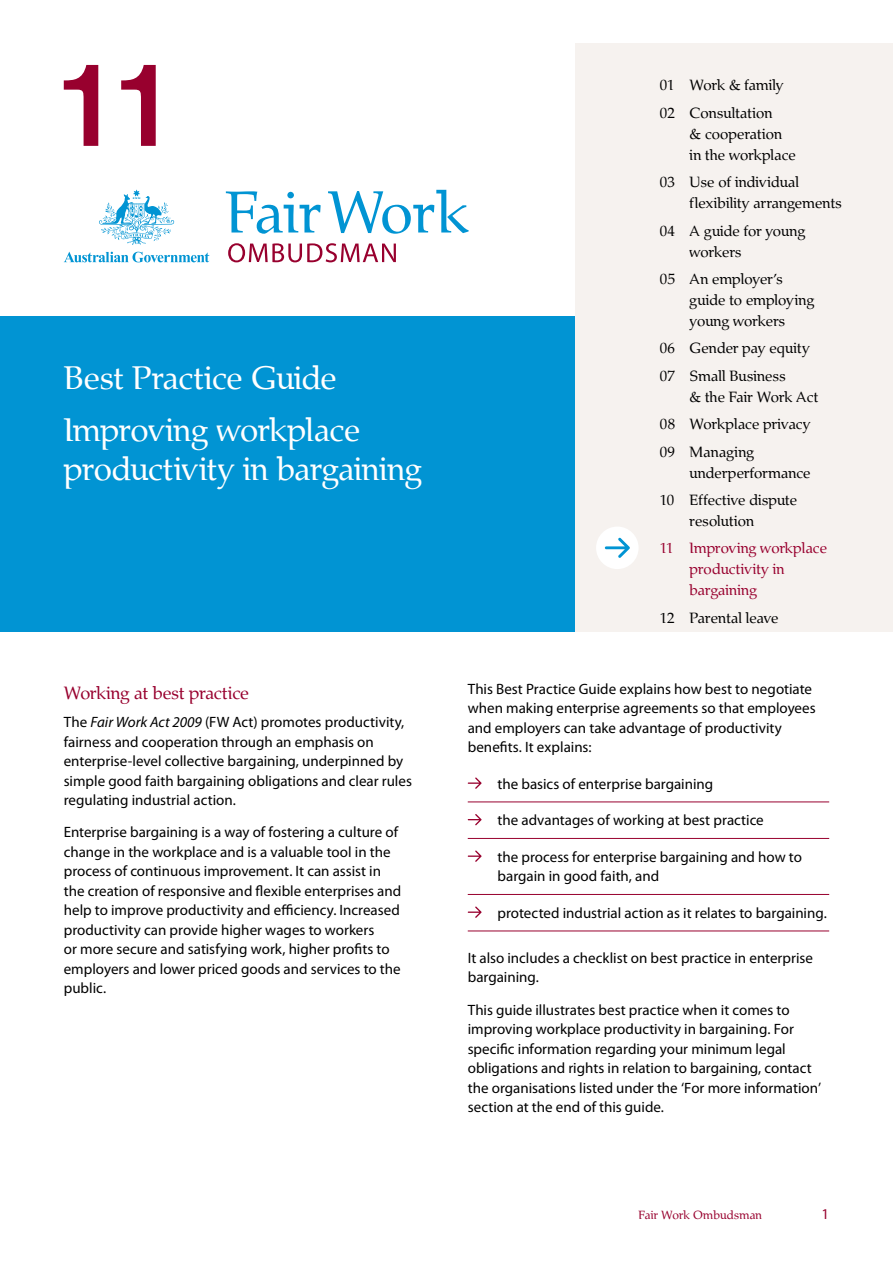
<style>
.page{position:relative;width:893px;height:1263px;background:#fff}
.page>*{position:absolute;margin:0;border:0;box-sizing:border-box;transform-origin:0 0}
.t1{font:33px/39px "Fair Work";letter-spacing:-.005em;color:#fff}
.A_head{font:18px "Fair Work";letter-spacing:-.005em;color:#98002e}
.body{font:15px/19.5px "Myriad Pro";color:#000}
.t2{font:15px/27.5px "Fair Work";letter-spacing:.005em;color:#000}
.body_bullets{font:15px/19.5px "Myriad Pro";color:#000}
.body_bullets_last{font:15px "Myriad Pro";color:#000}
.t3{font:15px/21px "Fair Work";letter-spacing:.005em;color:#98002e}
.body-2{font:15px "Myriad Pro";color:#98002e}
.body-3{font:12px "Fair Work";letter-spacing:.015em;color:#98002e}
.s1{font-style:italic}
</style>
<div class="page">
<div style="left:0;top:316px;width:891px;height:315px;background:#0194d3"></div>
<div style="left:575px;top:43px;width:318px;height:588px;background:#f6f2ef"></div>
<div style="left:596px;top:527px;width:43px;height:42px;background:#fff;border-radius:50%"></div>
<svg style="left:605px;top:538px;width:25px;height:20px"></svg>
<svg style="left:64px;top:252px;width:145px;height:10px"></svg>
<svg style="left:99px;top:189px;width:75px;height:56px"></svg>
<svg style="left:226px;top:191px;width:95px;height:43px"></svg>
<svg style="left:328px;top:190px;width:141px;height:44px"></svg>
<svg style="left:228px;top:243px;width:168px;height:19px"></svg>
<svg style="left:64px;top:65px;width:92px;height:81px"></svg>
<hr style="left:468px;top:801px;width:361px;height:1px;background:#98002e">
<hr style="left:468px;top:838px;width:361px;height:1px;background:#98002e">
<hr style="left:468px;top:894px;width:361px;height:1px;background:#98002e">
<hr style="left:468px;top:930px;width:361px;height:1px;background:#98002e">
<svg style="left:468px;top:777px;width:14px;height:12px"></svg>
<svg style="left:468px;top:814px;width:14px;height:11px"></svg>
<svg style="left:468px;top:850px;width:14px;height:12px"></svg>
<svg style="left:468px;top:906px;width:14px;height:12px"></svg>
<p class="t1" style="left:64px;top:358px;width:275px">Best Practice Guide</p>
<p class="t1" style="left:64px;top:410px;width:360px">Improving workplace productivity in bargaining</p>
<p class="A_head" style="left:64px;top:682px;width:187px">Working at best practice</p>
<p class="body" style="left:64px;top:712px;width:350px">The <span class="s1">Fair Work Act 2009</span> (FW Act) promotes productivity, fairness and cooperation through an emphasis on enterprise-level collective bargaining, underpinned by simple good faith bargaining obligations and clear rules regulating industrial action.</p>
<p class="body" style="left:64px;top:822px;width:339px">Enterprise bargaining is a way of fostering a culture of change in the workplace and is a valuable tool in the process of continuous improvement. It can assist in the creation of responsive and flexible enterprises and help to improve productivity and efficiency. Increased productivity can provide higher wages to workers<br>or more secure and satisfying work, higher profits to employers and lower priced goods and services to the public.</p>
<p class="t2" style="left:660px;top:72px;width:125px">01 Work &amp; family<br>02 Consultation</p>
<p class="t2" style="left:690px;top:123px;width:108px;line-height:21px">&amp; cooperation in the workplace</p>
<p class="t2" style="left:690px;top:172px;width:154px;line-height:21px;text-indent:-30px">03 Use of individual flexibility arrangements</p>
<p class="t2" style="left:690px;top:220px;width:117px;line-height:21px;text-indent:-30px">04 A guide for young workers</p>
<p class="t2" style="left:690px;top:268px;width:126px;line-height:21px;text-indent:-30px">05 An employer’s guide to employing young workers</p>
<p class="t2" style="left:660px;top:335px;width:152px">06 Gender pay equity<br>07 Small Business</p>
<p class="t2" style="left:660px;top:383px;width:160px;text-indent:30px">&amp; the Fair Work Act<br>08 Workplace privacy<br>09 Managing</p>
<p class="t2" style="left:660px;top:459px;width:152px;text-indent:30px">underperformance<br>10 Effective dispute</p>
<p class="t2" style="left:690px;top:507px;width:66px">resolution</p>
<p class="t3" style="left:690px;top:538px;width:139px;text-indent:-30px">11 Improving workplace productivity in bargaining</p>
<p class="t2" style="left:660px;top:604px;width:120px">12 Parental leave</p>
<p class="body" style="left:468px;top:679px;width:349px">This Best Practice Guide explains how best to negotiate when making enterprise agreements so that employees and employers can take advantage of productivity benefits. It explains:</p>
<p class="body_bullets" style="left:497px;top:774px;width:217px">the basics of enterprise bargaining</p>
<p class="body_bullets" style="left:497px;top:810px;width:268px">the advantages of working at best practice</p>
<p class="body_bullets" style="left:497px;top:847px;width:306px">the process for enterprise bargaining and how to bargain in good faith, and</p>
<p class="body_bullets_last" style="left:497px;top:903px;width:331px">protected industrial action as it relates to bargaining.</p>
<p class="body" style="left:468px;top:948px;width:347px">It also includes a checklist on best practice in enterprise bargaining.</p>
<p class="body" style="left:468px;top:999px;width:355px">This guide illustrates best practice when it comes to improving workplace productivity in bargaining. For specific information regarding your minimum legal obligations and rights in relation to bargaining, contact the organisations listed under the ‘For more information’ section at the end of this guide.</p>
<p class="body-3" style="left:639px;top:1208px;width:125px">Fair Work Ombudsman</p>
<p class="body-2" style="left:821px;top:1205px;width:9px">1</p>
</div>
